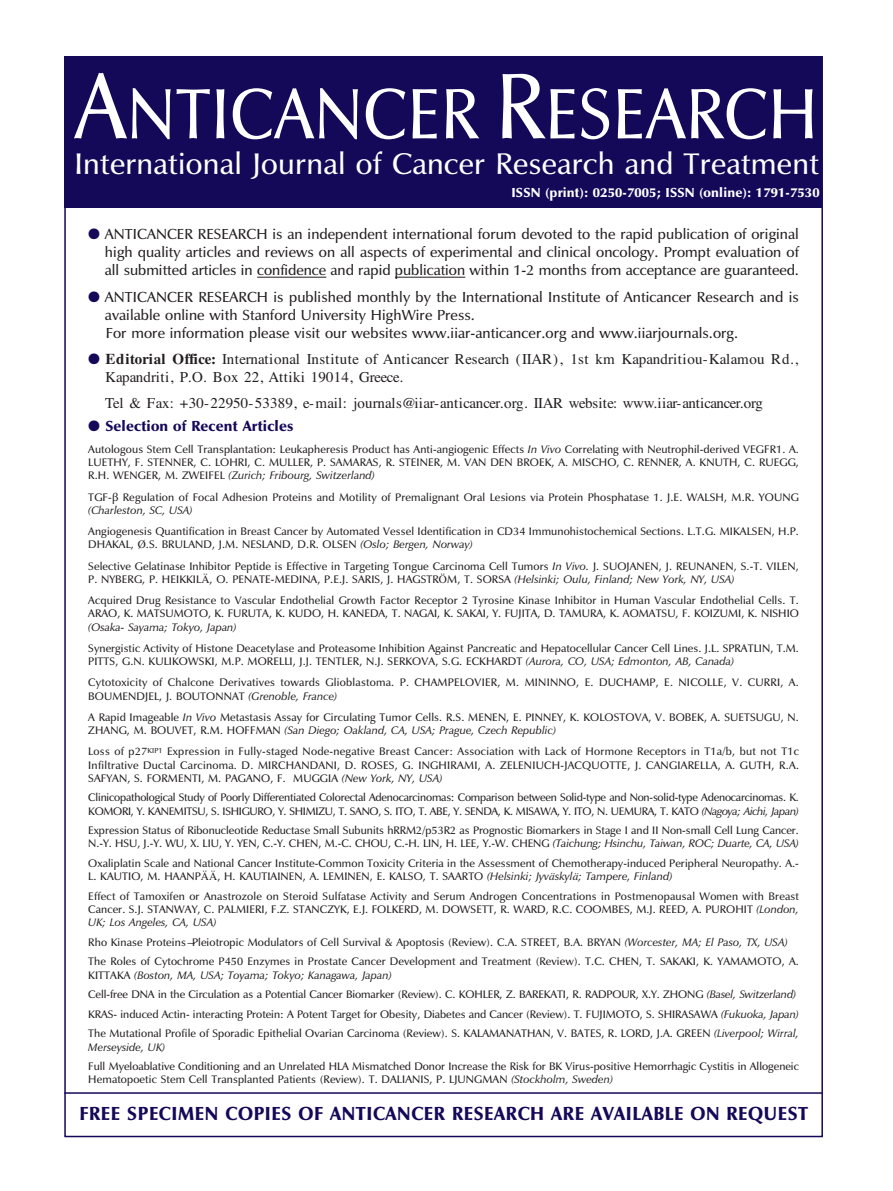
<style>
.page{position:relative;width:893px;height:1191px;background:#fff}
.page>*{position:absolute;margin:0;border:0;box-sizing:border-box;transform-origin:0 0}
.t1{font:73.5px "UB Optima";letter-spacing:.01em;color:#fff;scale:.9 1}
.t2{font:30.75px "UB Optima";letter-spacing:.01em;color:#fff}
.t3{font:19.5px "UB Optima Bold";letter-spacing:.03em;color:#140858;scale:.95 1}
.t4{font:15px/18px "UB Optima";letter-spacing:.005em;color:#231f20;text-align:justify}
.t5{font:15px/17.7px "Times Roman TT";letter-spacing:.01em;color:#231f20}
.t6{font:15px "UB Optima Bold";letter-spacing:.01em;color:#140858}
.t7{font:13.5px "UB Optima Bold";letter-spacing:.01em;color:#fff}
.t8{font:11.25px/13.2px "UB Optima";letter-spacing:.01em;color:#231f20}
.t9{font:11.25px "UB Optima Italic TT";letter-spacing:.01em;color:#231f20}
.t10{font:11.25px/13.2px "UB Optima";letter-spacing:-.015em;color:#231f20}
.s1{font-size:96px}
.s2{color:#140858}
.s3{font-family:"Times Bold TT"}
.s4{font-family:"UB Optima Italic TT"}
.s5{font-family:"UB Optima"}
.s6{font-family:"Times Roman TT"}
.s7{font-family:"Times Italic TT"}
</style>
<div class="page">
<hr style="left:257px;top:277px;width:69px;height:1px;background:#231f20">
<hr style="left:395px;top:277px;width:70px;height:1px;background:#231f20">
<div style="left:64px;top:56px;width:758px;height:151px;background:#140858"></div>
<hr style="left:64px;top:1092px;width:758px;height:1px;background:#140858">
<h1 class="t1" style="left:75px;top:84px;width:827px"><span class="s1">A</span>NTICANCER <span class="s1">R</span>ESEARCH</h1>
<h2 class="t2" style="left:74px;top:152px;width:746px">International Journal of Cancer Research and Treatment</h2>
<p class="t7" style="left:511px;top:185px;width:310px">ISSN (print): 0250-7005; ISSN (online): 1791-7530</p>
<p class="t4" style="left:105px;top:227px;width:695px;text-indent:-17px"><span class="s2">●</span> ANTICANCER RESEARCH is an independent international forum devoted to the rapid publication of original high quality articles and reviews on all aspects of experimental and clinical oncology. Prompt evaluation of all submitted articles in confidence and rapid publication within 1-2 months from acceptance are guaranteed.</p>
<p class="t4" style="left:105px;top:289px;width:695px;text-align:left;text-indent:-17px"><span class="s2">●</span> ANTICANCER RESEARCH is published monthly by the International Institute of Anticancer Research and is available online with Stanford University HighWire Press.<br>For more information please visit our websites www.iiar-anticancer.org and www.iiarjournals.org.</p>
<h3 class="t5" style="left:105px;top:351px;width:694px;text-indent:-17px"><span class="s2">●</span> <span class="s3">Editorial Office:</span> International Institute of Anticancer Research (IIAR), 1st km Kapandritiou-Kalamou Rd.,<br>Kapandriti, P.O. Box 22, Attiki 19014, Greece.</h3>
<h3 class="t5" style="left:105px;top:395px;width:659px">Tel &amp; Fax: +30-22950-53389, e-mail: journals@iiar-anticancer.org. IIAR website: www.iiar-anticancer.org</h3>
<h3 class="t6" style="left:88px;top:417px;width:207px">● Selection of Recent Articles</h3>
<p class="t8" style="left:88px;top:444px;width:712px">Autologous Stem Cell Transplantation: Leukapheresis Product has Anti-angiogenic Effects <span class="s4">In Vivo</span> Correlating with Neutrophil-derived VEGFR1. A.<br>LUETHY, F. STENNER, C. LOHRI, C. MULLER, P. SAMARAS, R. STEINER, M. VAN DEN BROEK, A. MISCHO, C. RENNER, A. KNUTH, C. RUEGG,</p>
<p class="t9" style="left:88px;top:471px;width:288px"><span class="s5">R.H. WENGER, M. ZWEIFEL</span> (Zurich; Fribourg, Switzerland)</p>
<p class="t8" style="left:88px;top:491px;width:712px">TGF-β Regulation of Focal Adhesion Proteins and Motility of Premalignant Oral Lesions via Protein Phosphatase 1. J.E. WALSH, M.R. YOUNG</p>
<p class="t9" style="left:88px;top:505px;width:106px">(Charleston, SC, USA)</p>
<p class="t8" style="left:88px;top:526px;width:712px">Angiogenesis Quantification in Breast Cancer by Automated Vessel Identification in CD34 Immunohistochemical Sections. L.T.G. MIKALSEN, H.P.<br>DHAKAL, <span class="s6">Ø</span>.S. BRULAND, J.M. NESLAND, D.R. OLSEN <span class="s4">(Oslo; Bergen, Norway)</span></p>
<p class="t8" style="left:88px;top:560px;width:712px">Selective Gelatinase Inhibitor Peptide is Effective in Targeting Tongue Carcinoma Cell Tumors <span class="s4">In Vivo.</span> J. SUOJANEN, J. REUNANEN, S.-T. VILEN,<br>P. NYBERG, P. HEIKKIL<span class="s6">Ä</span>, O. PENATE-MEDINA, P.E.J. SARIS, J. HAGSTR<span class="s6">Ö</span>M, T. SORSA <span class="s4">(Helsinki; Oulu, Finland; New York, NY, USA)</span></p>
<p class="t8" style="left:88px;top:595px;width:712px">Acquired Drug Resistance to Vascular Endothelial Growth Factor Receptor 2 Tyrosine Kinase Inhibitor in Human Vascular Endothelial Cells. T.<br>ARAO, K. MATSUMOTO, K. FURUTA, K. KUDO, H. KANEDA, T. NAGAI, K. SAKAI, Y. FUJITA, D. TAMURA, K. AOMATSU, F. KOIZUMI, K. NISHIO</p>
<p class="t9" style="left:88px;top:622px;width:150px">(Osaka- Sayama; Tokyo, Japan)</p>
<p class="t8" style="left:88px;top:642px;width:712px">Synergistic Activity of Histone Deacetylase and Proteasome Inhibition Against Pancreatic and Hepatocellular Cancer Cell Lines. J.L. SPRATLIN, T.M.<br>PITTS, G.N. KULIKOWSKI, M.P. MORELLI, J.J. TENTLER, N.J. SERKOVA, S.G. ECKHARDT <span class="s4">(Aurora, CO, USA; Edmonton, AB, Canada)</span></p>
<p class="t8" style="left:88px;top:677px;width:712px">Cytotoxicity of Chalcone Derivatives towards Glioblastoma. P. CHAMPELOVIER, M. MININNO, E. DUCHAMP, E. NICOLLE, V. CURRI, A.<br>BOUMENDJEL, J. BOUTONNAT <span class="s4">(Grenoble, France)</span></p>
<p class="t8" style="left:88px;top:711px;width:712px">A Rapid Imageable <span class="s4">In Vivo</span> Metastasis Assay for Circulating Tumor Cells. R.S. MENEN, E. PINNEY, K. KOLOSTOVA, V. BOBEK, A. SUETSUGU, N.</p>
<p class="t9" style="left:88px;top:726px;width:469px"><span class="s5">ZHANG, M. BOUVET, R.M. HOFFMAN</span> (San Diego; Oakland, CA, USA; Prague, Czech Republic)</p>
<p class="t8" style="left:88px;top:746px;width:712px;text-align:justify">Loss of p27<sup>KIP1</sup> Expression in Fully-staged Node-negative Breast Cancer: Association with Lack of Hormone Receptors in T1a/b, but not T1c Infiltrative Ductal Carcinoma. D. MIRCHANDANI, D. ROSES, G. INGHIRAMI, A. ZELENIUCH-JACQUOTTE, J. CANGIARELLA, A. GUTH, R.A.<br>SAFYAN, S. FORMENTI, M. PAGANO, F. MUGGIA <span class="s4">(New York, NY, USA)</span></p>
<p class="t10" style="left:88px;top:792px;width:712px">Clinicopathological Study of Poorly Differentiated Colorectal Adenocarcinomas: Comparison between Solid-type and Non-solid-type Adenocarcinomas. K.<br>KOMORI, Y. KANEMITSU, S. ISHIGURO, Y. SHIMIZU, T. SANO, S. ITO, T. ABE, Y. SENDA, K. MISAWA, Y. ITO, N. UEMURA, T. KATO <span class="s4">(Nagoya; Aichi, Japan)</span></p>
<p class="t8" style="left:88px;top:825px;width:712px">Expression Status of Ribonucleotide Reductase Small Subunits hRRM2/p53R2 as Prognostic Biomarkers in Stage I and II Non-small Cell Lung Cancer.<br>N.-Y. HSU, J.-Y. WU, X. LIU, Y. YEN, C.-Y. CHEN, M.-C. CHOU, C.-H. LIN, H. LEE, Y.-W. CHENG <span class="s4">(Taichung; Hsinchu, Taiwan, ROC; Duarte, CA, USA)</span></p>
<p class="t8" style="left:88px;top:857px;width:712px">Oxaliplatin Scale and National Cancer Institute-Common Toxicity Criteria in the Assessment of Chemotherapy-induced Peripheral Neuropathy. A.-<br>L. KAUTIO, M. HAANP<span class="s6">ÄÄ</span>, H. KAUTIAINEN, A. LEMINEN, E. KALSO, T. SAARTO <span class="s4">(Helsinki; Jyv</span><span class="s7">ä</span><span class="s4">skyl</span><span class="s7">ä</span><span class="s4">; Tampere, Finland)</span></p>
<p class="t8" style="left:88px;top:890px;width:712px">Effect of Tamoxifen or Anastrozole on Steroid Sulfatase Activity and Serum Androgen Concentrations in Postmenopausal Women with Breast<br>Cancer. S.J. STANWAY, C. PALMIERI, F.Z. STANCZYK, E.J. FOLKERD, M. DOWSETT, R. WARD, R.C. COOMBES, M.J. REED, A. PUROHIT <span class="s4">(London,</span></p>
<p class="t9" style="left:88px;top:918px;width:130px">UK; Los Angeles, CA, USA)</p>
<p class="t8" style="left:88px;top:933px;width:712px;line-height:19.6px">Rho Kinase Proteins—Pleiotropic Modulators of Cell Survival &amp; Apoptosis (Review). C.A. STREET, B.A. BRYAN <span class="s4">(Worcester, MA; El Paso, TX, USA)<br></span>The Roles of Cytochrome P450 Enzymes in Prostate Cancer Development and Treatment (Review). T.C. CHEN, T. SAKAKI, K. YAMAMOTO, A.</p>
<p class="t9" style="left:88px;top:970px;width:305px"><span class="s5">KITTAKA</span> (Boston, MA, USA; Toyama; Tokyo; Kanagawa, Japan)</p>
<p class="t8" style="left:88px;top:985px;width:712px;line-height:19.6px">Cell-free DNA in the Circulation as a Potential Cancer Biomarker (Review). C. KOHLER, Z. BAREKATI, R. RADPOUR, X.Y. ZHONG <span class="s4">(Basel, Switzerland)<br></span>KRAS- induced Actin- interacting Protein: A Potent Target for Obesity, Diabetes and Cancer (Review). T. FUJIMOTO, S. SHIRASAWA <span class="s4">(Fukuoka, Japan)<br></span>The Mutational Profile of Sporadic Epithelial Ovarian Carcinoma (Review). S. KALAMANATHAN, V. BATES, R. LORD, J.A. GREEN <span class="s4">(Liverpool; Wirral,</span></p>
<p class="t9" style="left:88px;top:1042px;width:78px">Merseyside, UK)</p>
<p class="t8" style="left:88px;top:1060px;width:712px">Full Myeloablative Conditioning and an Unrelated HLA Mismatched Donor Increase the Risk for BK Virus-positive Hemorrhagic Cystitis in Allogeneic<br>Hematopoetic Stem Cell Transplanted Patients (Review). T. DALIANIS, P. LJUNGMAN <span class="s4">(Stockholm, Sweden)</span></p>
<h3 class="t3" style="left:79px;top:1102px;width:769px">FREE SPECIMEN COPIES OF ANTICANCER RESEARCH ARE AVAILABLE ON REQUEST</h3>
</div>
